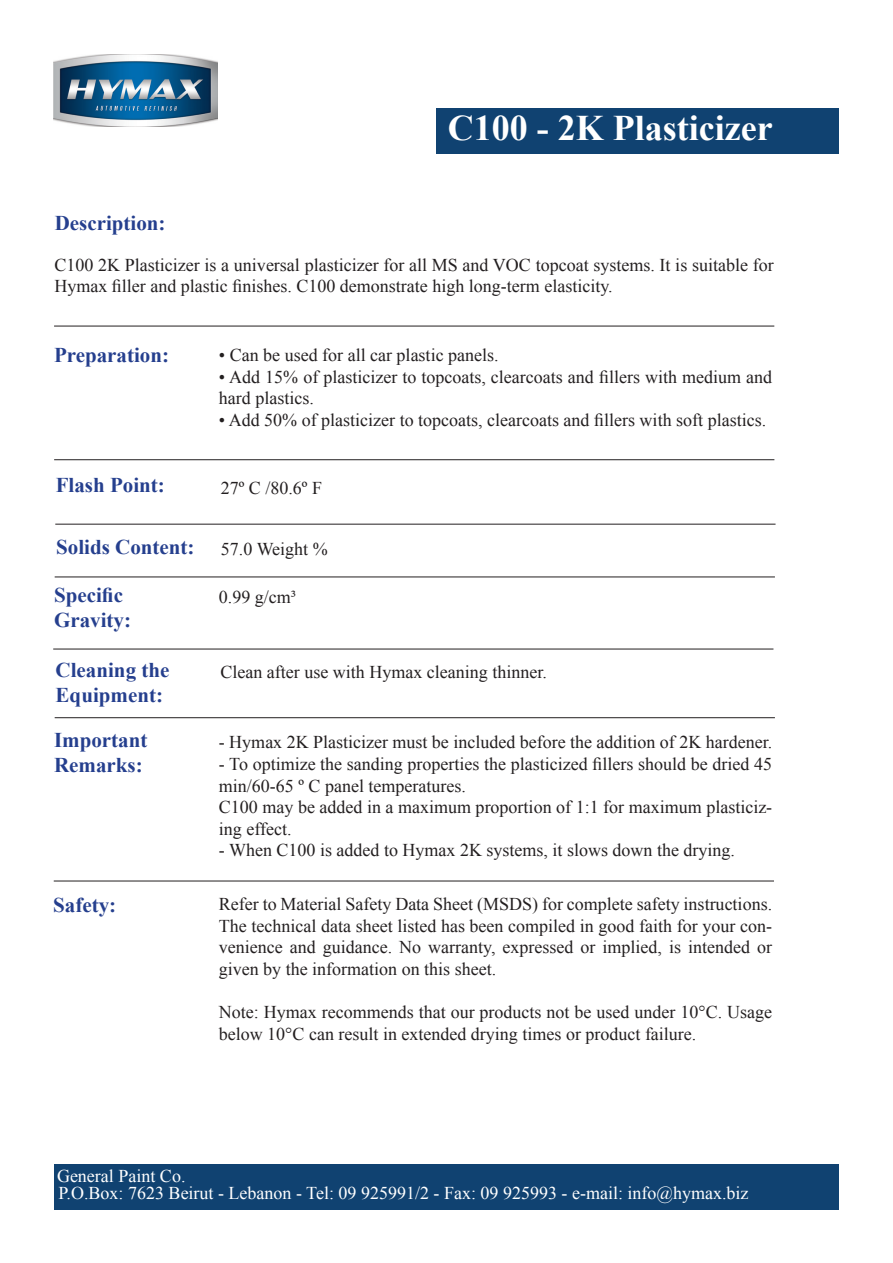
<style>
.page{position:relative;width:893px;height:1263px;background:#fff}
.page>*{position:absolute;margin:0;border:0;box-sizing:border-box;transform-origin:0 0}
.t1{font:700 36px "Times New Roman";color:#fff}
.t2{font:700 21px/25.2px "Times New Roman";color:#253f8e}
.t3{font:18px/21.6px "Times New Roman";color:#231f20}
.t4{font:18px "Times New Roman";color:#fff}
</style>
<div class="page">
<div style="left:54px;top:1164px;width:785px;height:46px;background:#104271"></div>
<div style="left:436px;top:108px;width:403px;height:45px;background:#104271"></div>
<hr style="left:54px;top:326px;width:720px;height:1px;background:#231f20">
<hr style="left:54px;top:459px;width:720px;height:1px;background:#231f20">
<hr style="left:55px;top:524px;width:720px;height:1px;background:#231f20">
<hr style="left:55px;top:577px;width:720px;height:1px;background:#231f20">
<hr style="left:55px;top:717px;width:720px;height:1px;background:#231f20">
<hr style="left:54px;top:881px;width:720px;height:1px;background:#231f20">
<hr style="left:53px;top:649px;width:720px;height:1px;background:#231f20">
<img style="left:53px;top:54px;width:164px;height:72px">
<p class="t1" style="left:448px;top:103px;width:326px">C100 - 2K Plasticizer</p>
<p class="t2" style="left:55px;top:210px;width:112px">Description:</p>
<p class="t3" style="left:54px;top:254px;width:721px">C100 2K Plasticizer is a universal plasticizer for all MS and VOC topcoat systems. It is suitable for<br>Hymax filler and plastic finishes. C100 demonstrate high long-term elasticity.</p>
<p class="t2" style="left:54px;top:342px;width:117px">Preparation:</p>
<p class="t3" style="left:219px;top:344px;width:281px">• Can be used for all car plastic panels.</p>
<p class="t3" style="left:219px;top:366px;width:555px">• Add 15% of plasticizer to topcoats, clearcoats and fillers with medium and hard plastics.</p>
<p class="t3" style="left:219px;top:409px;width:549px">• Add 50% of plasticizer to topcoats, clearcoats and fillers with soft plastics.</p>
<p class="t2" style="left:56px;top:472px;width:111px">Flash Point:</p>
<p class="t3" style="left:221px;top:477px;width:103px">27º C /80.6º F</p>
<p class="t2" style="left:56px;top:533px;width:140px">Solids Content:</p>
<p class="t3" style="left:221px;top:538px;width:108px">57.0 Weight %</p>
<p class="t2" style="left:54px;top:582px;width:70px">Specific</p>
<p class="t2" style="left:54px;top:607px;width:78px">Gravity:</p>
<p class="t3" style="left:219px;top:586px;width:79px">0.99 g/cm³</p>
<p class="t2" style="left:56px;top:656px;width:115px">Cleaning the<br>Equipment:</p>
<p class="t3" style="left:220px;top:661px;width:328px">Clean after use with Hymax cleaning thinner.</p>
<p class="t2" style="left:54px;top:727px;width:95px">Important</p>
<p class="t2" style="left:54px;top:752px;width:90px">Remarks:</p>
<p class="t2" style="left:53px;top:892px;width:64px">Safety:</p>
<p class="t3" style="left:219px;top:731px;width:555px">- Hymax 2K Plasticizer must be included before the addition of 2K hardener.</p>
<p class="t3" style="left:219px;top:753px;width:555px">- To optimize the sanding properties the plasticized fillers should be dried 45 min/60-65 º C panel temperatures.</p>
<p class="t3" style="left:219px;top:796px;width:555px">C100 may be added in a maximum proportion of 1:1 for maximum plasticiz&shy;ing effect.</p>
<p class="t3" style="left:219px;top:839px;width:518px">- When C100 is added to Hymax 2K systems, it slows down the drying.</p>
<p class="t3" style="left:219px;top:893px;width:555px;text-align:justify">Refer to Material Safety Data Sheet (MSDS) for complete safety instructions.<br>The technical data sheet listed has been compiled in good faith for your con&shy;venience and guidance. No warranty, expressed or implied, is intended or given by the information on this sheet.</p>
<p class="t3" style="left:219px;top:1001px;width:555px">Note: Hymax recommends that our products not be used under 10°C. Usage below 10°C can result in extended drying times or product failure.</p>
<p class="t4" style="left:57px;top:1164px;width:130px">General Paint Co.</p>
<p class="t4" style="left:59px;top:1181px;width:691px">P.O.Box: 7623 Beirut - Lebanon - Tel: 09 925991/2 - Fax: 09 925993 - e-mail: info@hymax.biz</p>
</div>
